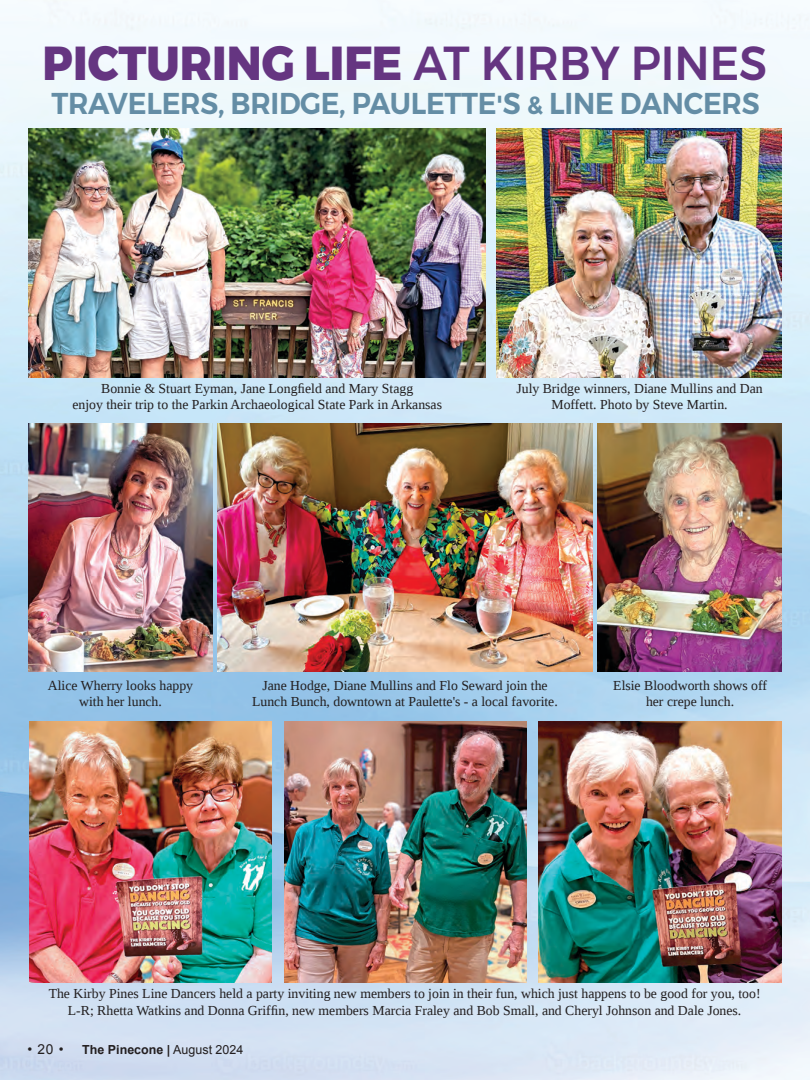
<style>
.page{position:relative;width:810px;height:1080px;background:#fff}
.page>*{position:absolute;margin:0;border:0;box-sizing:border-box;transform-origin:0 0}
.t1{font:800 47.5px "Montserrat";color:#653581;scale:.94 1}
.t2{font:600 30px "Montserrat";letter-spacing:-.01em;color:#648da5;scale:.94 1}
.t3{font:13.75px/16.5px "Liberation Serif";color:#231f20;text-align:center}
.t4{font:13.75px "Arial";color:#231f20}
.t5{font:700 12.5px "Arial";color:#231f20}
.s1{font-weight:500}
.s2{font-style:italic}
.s3{font-weight:400}
</style>
<div class="page">
<img style="left:0;top:0;width:810px;height:1080px">
<img style="left:29px;top:722px;width:243px;height:261px">
<img style="left:284px;top:722px;width:242px;height:261px">
<img style="left:539px;top:722px;width:242px;height:261px">
<img style="left:28px;top:423px;width:184px;height:249px">
<img style="left:218px;top:423px;width:374px;height:249px">
<img style="left:598px;top:423px;width:184px;height:249px">
<img style="left:29px;top:129px;width:457px;height:248px">
<img style="left:497px;top:129px;width:285px;height:248px">
<p class="t1" style="left:43px;top:24px;width:772px">PICTURING LIFE <span class="s1">AT KIRBY PINES</span></p>
<p class="t2" style="left:52px;top:80px;width:755px">TRAVELERS, BRIDGE, PAULETTE'S &amp; LINE DANCERS</p>
<p class="t3" style="left:101px;top:380px;width:314px">Bonnie &amp; Stuart Eyman, Jane Longfield and Mary Stagg</p>
<p class="t3" style="left:72px;top:397px;width:371px">enjoy their trip to the Parkin Archaeological State Park in Arkansas</p>
<p class="t3" style="left:516px;top:380px;width:248px">July Bridge winners, Diane Mullins and Dan<br>Moffett. Photo by Steve Martin.</p>
<p class="t3" style="left:48px;top:677px;width:147px">Alice Wherry looks happy</p>
<p class="t3" style="left:79px;top:693px;width:84px">with her lunch.</p>
<p class="t3" style="left:262px;top:677px;width:287px">Jane Hodge, Diane Mullins and Flo Seward join the</p>
<p class="t3" style="left:252px;top:693px;width:307px">Lunch Bunch, downtown at Paulette's - a local favorite.</p>
<p class="t3" style="left:613px;top:677px;width:155px">Elsie Bloodworth shows off</p>
<p class="t3" style="left:646px;top:693px;width:90px">her crepe lunch.</p>
<p class="t3" style="left:49px;top:985px;width:713px">The Kirby Pines Line Dancers held a party inviting new members to join in their fun, which just happens to be good for you, too!</p>
<p class="t3" style="left:68px;top:1002px;width:675px">L-R; Rhetta Watkins and Donna Griffin, new members Marcia Fraley and Bob Small, and Cheryl Johnson and Dale Jones.</p>
<p class="t4" style="left:28px;top:1040px;width:37px">• 20 •</p>
<p class="t5" style="left:82px;top:1041px;width:163px">The Pinecone <span class="s2">|</span> <span class="s3">August 2024</span></p>
</div>
